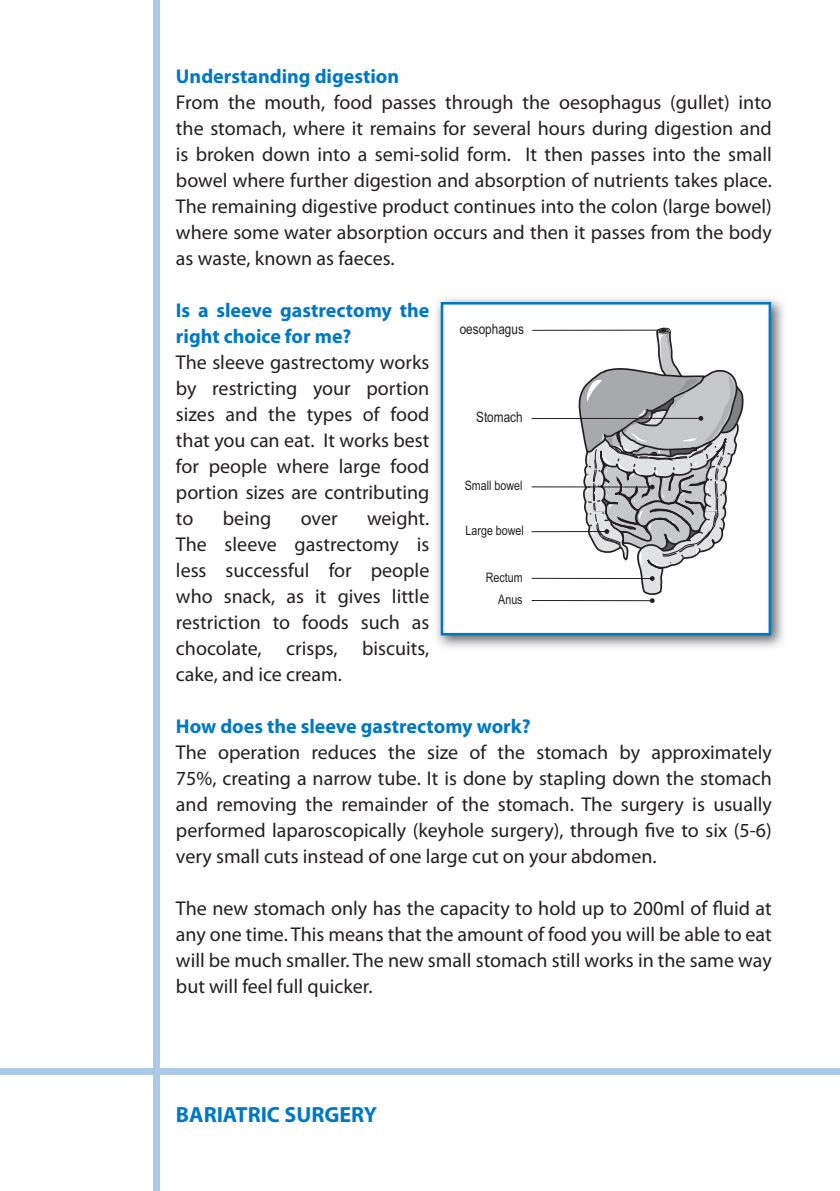
<style>
.page{position:relative;width:840px;height:1191px;background:#fff}
.page>*{position:absolute;margin:0;border:0;box-sizing:border-box;transform-origin:0 0}
.t1{font:700 22px "Myriad Pro";color:#0079c2}
.t2{font:20px/26px "Myriad Pro";color:#231f20;text-align:justify}
.t3{font:700 20px/26px "Myriad Pro";color:#0079c2}
.t4{font:14.4px "Arial Narrow";color:#231f20}
.t5{font:13px/22.2px "Arial Narrow";color:#231f20;text-align:right}
</style>
<div class="page">
<div style="left:0;top:1068px;width:839px;height:6px;background:#aec8e8"></div>
<div style="left:153px;top:0;width:6px;height:1191px;background:#aec8e8"></div>
<img style="left:436px;top:298px;width:348px;height:350px">
<svg style="left:440px;top:302px;width:330px;height:333px"></svg>
<svg style="left:524px;top:298px;width:181px;height:157px"></svg>
<hr style="left:531px;top:600px;width:118px;height:1px;background:#231f20">
<hr style="left:531px;top:578px;width:118px;height:1px;background:#231f20">
<hr style="left:531px;top:531px;width:73px;height:1px;background:#231f20">
<hr style="left:531px;top:486px;width:118px;height:1px;background:#231f20">
<hr style="left:531px;top:418px;width:167px;height:1px;background:#231f20">
<hr style="left:532px;top:330px;width:129px;height:1px;background:#231f20">
<svg style="left:577px;top:328px;width:166px;height:275px"></svg>
<p class="t3" style="left:176px;top:65px;width:225px">Understanding digestion</p>
<p class="t2" style="left:176px;top:91px;width:597px">From the mouth, food passes through the oesophagus (gullet) into the stomach, where it remains for several hours during digestion and is broken down into a semi-solid form. It then passes into the small bowel where further digestion and absorption of nutrients takes place.<br>The remaining digestive product continues into the colon (large bowel) where some water absorption occurs and then it passes from the body as waste, known as faeces.</p>
<p class="t3" style="left:176px;top:299px;width:255px">Is a sleeve gastrectomy the right choice for me?</p>
<p class="t2" style="left:176px;top:351px;width:255px">The sleeve gastrectomy works by restricting your portion sizes and the types of food that you can eat. It works best for people where large food portion sizes are contributing to</p>
<p class="t4" style="left:459px;top:320px;width:66px">oesophagus</p>
<p class="t4" style="left:476px;top:409px;width:48px">Stomach</p>
<p class="t5" style="left:464px;top:474px;width:59px">Small bowel</p>
<p class="t5" style="left:465px;top:519px;width:60px">Large bowel</p>
<p class="t5" style="left:485px;top:566px;width:38px">Rectum<br>Anus</p>
<p class="t2" style="left:176px;top:507px;width:255px;text-indent:191px">weight.<br>The sleeve gastrectomy is less successful for people who snack, as it gives little restriction to foods such as chocolate, crisps, biscuits, cake, and ice cream.</p>
<p class="t3" style="left:176px;top:715px;width:356px">How does the sleeve gastrectomy work?</p>
<p class="t2" style="left:176px;top:741px;width:597px">The operation reduces the size of the stomach by approximately 75%, creating a narrow tube. It is done by stapling down the stomach and removing the remainder of the stomach. The surgery is usually performed laparoscopically (keyhole surgery), through five to six (5-6) very small cuts instead of one large cut on your abdomen.</p>
<p class="t2" style="left:176px;top:897px;width:597px">The new stomach only has the capacity to hold up to 200ml of fluid at any one time. This means that the amount of food you will be able to eat will be much smaller. The new small stomach still works in the same way but will feel full quicker.</p>
<p class="t2" style="left:223px;top:507px;width:50px">being</p>
<p class="t2" style="left:300px;top:507px;width:38px">over</p>
<p class="t1" style="left:176px;top:1106px;width:202px">BARIATRIC SURGERY</p>
</div>
